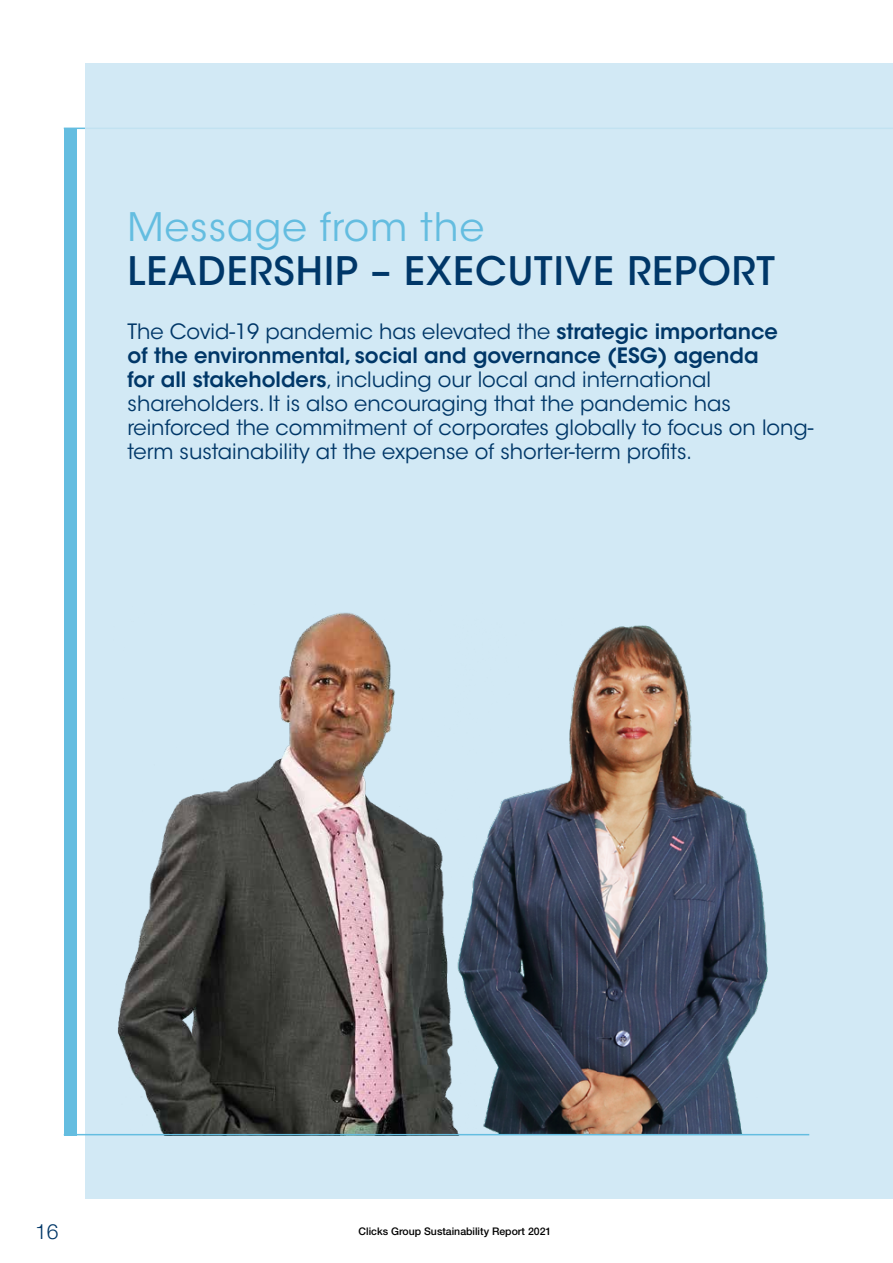
<style>
.page{position:relative;width:893px;height:1263px;background:#fff}
.page>*{position:absolute;margin:0;border:0;box-sizing:border-box;transform-origin:0 0}
.t1{font:500 39px "ITC Avant Garde Std";letter-spacing:.025em;color:#003768}
.t2{font:39px "ITC Avant Garde Std";letter-spacing:.025em;color:#64bde0}
.t3{font:21px/24px "ITC Avant Garde Std";color:#003768}
.t4{font:300 21px "Helvetica Neue LT Std";color:#003768}
.t5{font:500 10.5px "Helvetica Neue LT Std";color:#000}
.s1{font-weight:600}
</style>
<div class="page">
<hr style="left:64px;top:128px;width:829px;height:1px;background:#64bde0">
<div style="left:85px;top:64px;width:808px;height:1135px;background:#cde7f4"></div>
<div style="left:64px;top:128px;width:13px;height:1007px;background:#64bde0"></div>
<img style="left:118px;top:612px;width:335px;height:522px">
<img style="left:453px;top:625px;width:315px;height:509px">
<hr style="left:64px;top:1134px;width:745px;height:1px;background:#64bde0">
<h1 class="t2" style="left:128px;top:204px;width:358px">Message from the</h1>
<h1 class="t1" style="left:128px;top:246px;width:649px">LEADERSHIP – EXECUTIVE REPORT</h1>
<p class="t3" style="left:128px;top:319px;width:687px">The Covid-19 pandemic has elevated the <span class="s1">strategic importance<br>of the environmental, social and governance (ESG) agenda<br>for all stakeholders</span>, including our local and international shareholders. It is also encouraging that the pandemic has reinforced the commitment of corporates globally to focus on long&shy;term sustainability at the expense of shorter-term profits.</p>
<p class="t4" style="left:35px;top:1218px;width:25px">16</p>
<p class="t5" style="left:359px;top:1225px;width:194px">Clicks Group Sustainability Report 2021</p>
</div>
